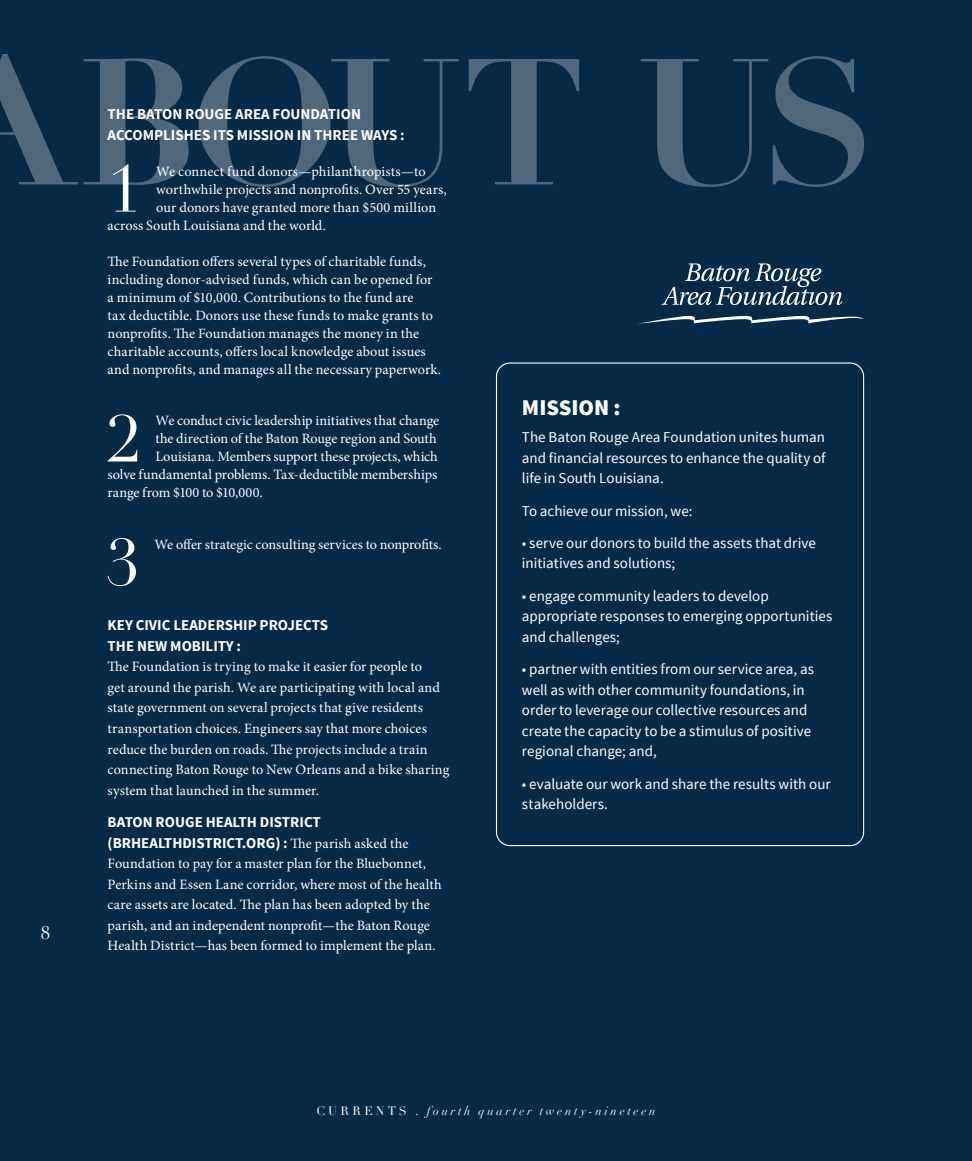
<style>
.page{position:relative;width:972px;height:1161px;background:#042a47}
.page>*{position:absolute;margin:0;border:0;box-sizing:border-box;transform-origin:0 0}
.Currents_Box_head{font:900 22.5px "Source Sans Pro";color:#fff}
.Currents_Body_Copy{font:18px "Didot";color:#fff}
.Currents_Box_Body{font:15px/20.5px "Source Sans Pro";color:#fff}
.Currents_Breakhead_Q{font:700 15px/20.5px "Source Sans Pro";color:#fff}
.Currents_Breakhead_Q-2{font:14.25px/20.5px "Minion Pro";letter-spacing:.005em;color:#fff}
.Currents_Drop_Cap{font:14.25px "Minion Pro";letter-spacing:-.005em;color:#fff}
.Currents_Body_Copy-2{font:14.25px/18px "Minion Pro";letter-spacing:.005em;color:#fff}
.t1{font:italic 12px "Didot";letter-spacing:.22em;color:#fff}
.s1{font-family:"Minion Pro";font-weight:400;font-size:14.25px}
.s2{font-style:normal}
</style>
<div class="page">
<svg style="left:638px;top:316px;width:226px;height:8px"></svg>
<svg style="left:662px;top:263px;width:180px;height:42px"></svg>
<svg style="left:0;top:54px;width:864px;height:133px"></svg>
<svg style="left:113px;top:164px;width:23px;height:23px"></svg>
<p class="Currents_Body_Copy" style="left:40px;top:922px;width:12px">8</p>
<p class="Currents_Breakhead_Q" style="left:108px;top:104px;width:299px">THE BATON ROUGE AREA FOUNDATION<br>ACCOMPLISHES ITS MISSION IN THREE WAYS :</p>
<p class="Currents_Drop_Cap" style="left:156px;top:161px;width:271px">We connect fund donors—philanthropists—to</p>
<p class="Currents_Drop_Cap" style="left:156px;top:179px;width:292px">worthwhile projects and nonprofits. Over 55 years,</p>
<p class="Currents_Drop_Cap" style="left:156px;top:197px;width:281px">our donors have granted more than $500 million</p>
<p class="Currents_Drop_Cap" style="left:108px;top:215px;width:220px">across South Louisiana and the world.</p>
<p class="Currents_Body_Copy-2" style="left:108px;top:252px;width:335px">The Foundation offers several types of charitable funds, including donor-advised funds, which can be opened for a minimum of $10,000. Contributions to the fund are<br>tax deductible. Donors use these funds to make grants to nonprofits. The Foundation manages the money in the charitable accounts, offers local knowledge about issues and nonprofits, and manages all the necessary paperwork.</p>
<p class="Currents_Drop_Cap" style="left:155px;top:411px;width:285px">We conduct civic leadership initiatives that change</p>
<p class="Currents_Drop_Cap" style="left:155px;top:429px;width:283px">the direction of the Baton Rouge region and South</p>
<p class="Currents_Drop_Cap" style="left:155px;top:447px;width:284px">Louisiana. Members support these projects, which</p>
<p class="Currents_Drop_Cap" style="left:108px;top:465px;width:331px">solve fundamental problems. Tax-deductible memberships</p>
<p class="Currents_Drop_Cap" style="left:108px;top:483px;width:157px">range from $100 to $10,000.</p>
<p class="Currents_Drop_Cap" style="left:154px;top:535px;width:289px">We offer strategic consulting services to nonprofits.</p>
<p class="Currents_Breakhead_Q" style="left:108px;top:615px;width:222px">KEY CIVIC LEADERSHIP PROJECTS</p>
<p class="Currents_Breakhead_Q" style="left:108px;top:636px;width:135px">THE NEW MOBILITY :</p>
<p class="Currents_Breakhead_Q-2" style="left:108px;top:657px;width:343px">The Foundation is trying to make it easier for people to<br>get around the parish. We are participating with local and state government on several projects that give residents transportation choices. Engineers say that more choices reduce the burden on roads. The projects include a train connecting Baton Rouge to New Orleans and a bike sharing system that launched in the summer.</p>
<p class="Currents_Breakhead_Q" style="left:108px;top:812px;width:302px">BATON ROUGE HEALTH DISTRICT (BRHEALTHDISTRICT.ORG) : <span class="s1">The parish asked the</span></p>
<p class="Currents_Breakhead_Q-2" style="left:108px;top:853px;width:336px">Foundation to pay for a master plan for the Bluebonnet, Perkins and Essen Lane corridor, where most of the health care assets are located. The plan has been adopted by the parish, and an independent nonprofit—the Baton Rouge Health District—has been formed to implement the plan.</p>
<p class="Currents_Box_head" style="left:522px;top:393px;width:100px">MISSION :</p>
<p class="Currents_Box_Body" style="left:522px;top:427px;width:305px;text-align:justify">The Baton Rouge Area Foundation unites human and financial resources to enhance the quality of life in South Louisiana.</p>
<p class="Currents_Box_Body" style="left:522px;top:501px;width:172px">To achieve our mission, we:</p>
<p class="Currents_Box_Body" style="left:522px;top:533px;width:295px">• serve our donors to build the assets that drive initiatives and solutions;</p>
<p class="Currents_Box_Body" style="left:522px;top:586px;width:312px">• engage community leaders to develop appropriate responses to emerging opportunities and challenges;</p>
<p class="Currents_Box_Body" style="left:522px;top:659px;width:294px">• partner with entities from our service area, as well as with other community foundations, in order to leverage our collective resources and create the capacity to be a stimulus of positive regional change; and,</p>
<p class="Currents_Box_Body" style="left:522px;top:774px;width:310px">• evaluate our work and share the results with our stakeholders.</p>
<p class="t1" style="left:316px;top:1104px;width:341px"><span class="s2">CURRENTS .</span> fourth quarter twenty-nineteen</p>
</div>
